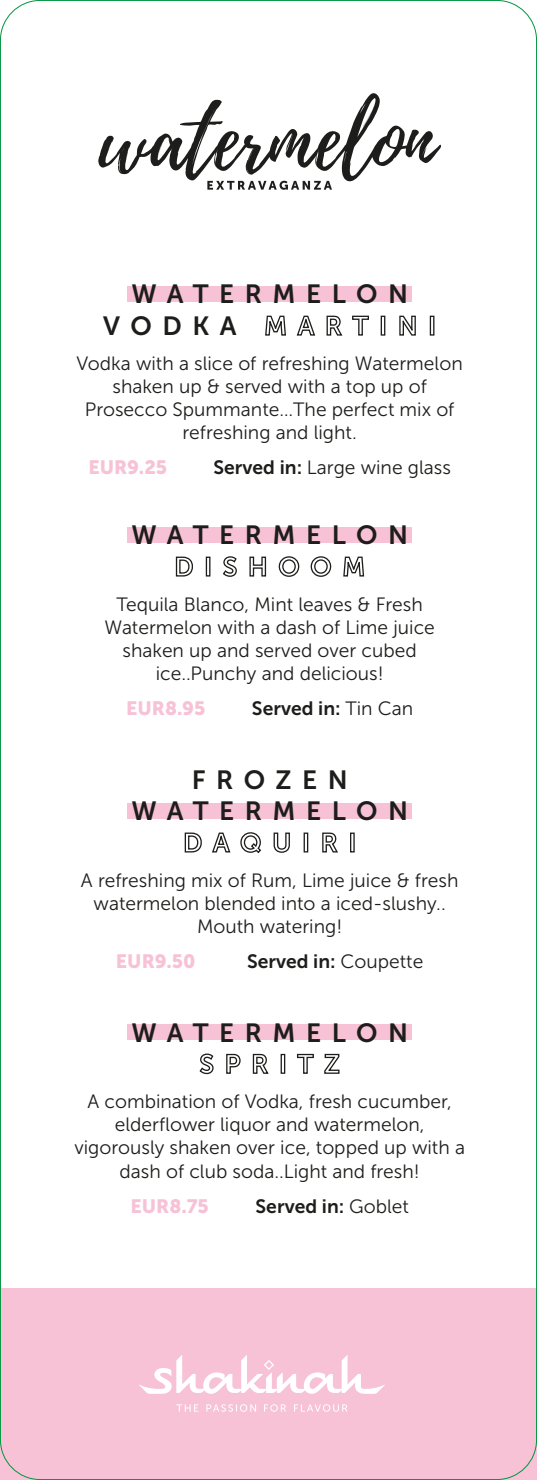
<style>
.page{position:relative;width:537px;height:1480px;background:#fff}
.page>*{position:absolute;margin:0;border:0;box-sizing:border-box;transform-origin:0 0}
.t1{font:26.25px/31.5px "Museo Sans 700";letter-spacing:.4em;color:#1d1d1b}
.t2{font:19.25px/23.1px "Museo Sans 300";color:#1d1d1b;text-align:center}
.t3{font:19.25px "Museo Sans 700";color:#1d1d1b}
.t4{font:19.25px "Museo Sans 900";color:#f7c2d6}
.s1{font-family:"Museo Sans 700"}
.s2{font-family:"Museo Sans 300"}
</style>
<div class="page">
<div style="left:0;top:1287px;width:537px;height:192px;background:#f7c2d6"></div>
<svg style="left:139px;top:1355px;width:246px;height:56px"></svg>
<div style="left:127px;top:286px;width:285px;height:15px;background:#f7c2d6"></div>
<div style="left:127px;top:527px;width:285px;height:15px;background:#f7c2d6"></div>
<div style="left:127px;top:803px;width:285px;height:15px;background:#f7c2d6"></div>
<div style="left:127px;top:1024px;width:285px;height:15px;background:#f7c2d6"></div>
<svg style="left:265px;top:315px;width:21px;height:21px"></svg>
<svg style="left:296px;top:315px;width:20px;height:21px"></svg>
<svg style="left:326px;top:315px;width:17px;height:21px"></svg>
<svg style="left:352px;top:315px;width:17px;height:21px"></svg>
<div style="left:380px;top:315px;width:5px;height:20px;border:1px solid #1d1d1b"></div>
<svg style="left:399px;top:315px;width:17px;height:21px"></svg>
<div style="left:429px;top:315px;width:5px;height:20px;border:1px solid #1d1d1b"></div>
<svg style="left:175px;top:556px;width:18px;height:21px"></svg>
<div style="left:206px;top:556px;width:4px;height:20px;border:1px solid #1d1d1b"></div>
<svg style="left:222px;top:556px;width:15px;height:21px"></svg>
<svg style="left:249px;top:556px;width:18px;height:21px"></svg>
<svg style="left:278px;top:556px;width:22px;height:21px"></svg>
<svg style="left:310px;top:556px;width:22px;height:21px"></svg>
<svg style="left:343px;top:556px;width:22px;height:21px"></svg>
<svg style="left:184px;top:832px;width:18px;height:21px"></svg>
<svg style="left:212px;top:832px;width:19px;height:21px"></svg>
<svg style="left:240px;top:832px;width:22px;height:22px"></svg>
<svg style="left:273px;top:832px;width:17px;height:21px"></svg>
<div style="left:303px;top:832px;width:5px;height:20px;border:1px solid #1d1d1b"></div>
<svg style="left:322px;top:832px;width:16px;height:21px"></svg>
<div style="left:350px;top:832px;width:4px;height:20px;border:1px solid #1d1d1b"></div>
<svg style="left:199px;top:1053px;width:15px;height:21px"></svg>
<svg style="left:226px;top:1053px;width:15px;height:21px"></svg>
<svg style="left:252px;top:1053px;width:17px;height:21px"></svg>
<div style="left:280px;top:1053px;width:5px;height:20px;border:1px solid #1d1d1b"></div>
<svg style="left:297px;top:1053px;width:17px;height:21px"></svg>
<svg style="left:324px;top:1053px;width:16px;height:21px"></svg>
<svg style="left:98px;top:93px;width:343px;height:97px"></svg>
<h1 class="t1" style="left:103px;top:278px;width:306px;text-indent:28px">WATERMELON<br>VODKA</h1>
<p class="t2" style="left:77px;top:352px;width:387px">Vodka with a slice of refreshing Watermelon shaken up &amp; served with a top up of Prosecco Spummante…The perfect mix of refreshing and light.</p>
<p class="t4" style="left:88px;top:456px;width:80px">EUR9.25</p>
<p class="t2" style="left:213px;top:456px;width:239px"><span class="s1">Served in:</span> Large wine glass</p>
<h1 class="t1" style="left:131px;top:519px;width:278px">WATERMELON</h1>
<p class="t2" style="left:104px;top:593px;width:332px">Tequila Blanco, Mint leaves &amp; Fresh<br>Watermelon with a dash of Lime juice shaken up and served over cubed ice..Punchy and delicious!</p>
<p class="t4" style="left:126px;top:697px;width:81px">EUR8.95</p>
<p class="t3" style="left:252px;top:698px;width:163px">Served in: <span class="s2">Tin Can</span></p>
<h1 class="t1" style="left:131px;top:764px;width:278px;text-align:center">FROZEN<br>WATERMELON</h1>
<p class="t2" style="left:81px;top:868px;width:379px">A refreshing mix of Rum, Lime juice &amp; fresh watermelon blended into a iced-slushy..<br>Mouth watering!</p>
<p class="t4" style="left:116px;top:950px;width:81px">EUR9.50</p>
<p class="t3" style="left:247px;top:950px;width:178px">Served in: <span class="s2">Coupette</span></p>
<h1 class="t1" style="left:131px;top:1016px;width:278px">WATERMELON</h1>
<p class="t2" style="left:74px;top:1090px;width:392px">A combination of Vodka, fresh cucumber, elderflower liquor and watermelon, vigorously shaken over ice, topped up with a dash of club soda..Light and fresh!</p>
<p class="t4" style="left:130px;top:1194px;width:80px">EUR8.75</p>
<p class="t3" style="left:255px;top:1195px;width:155px">Served in: <span class="s2">Goblet</span></p>
</div>
